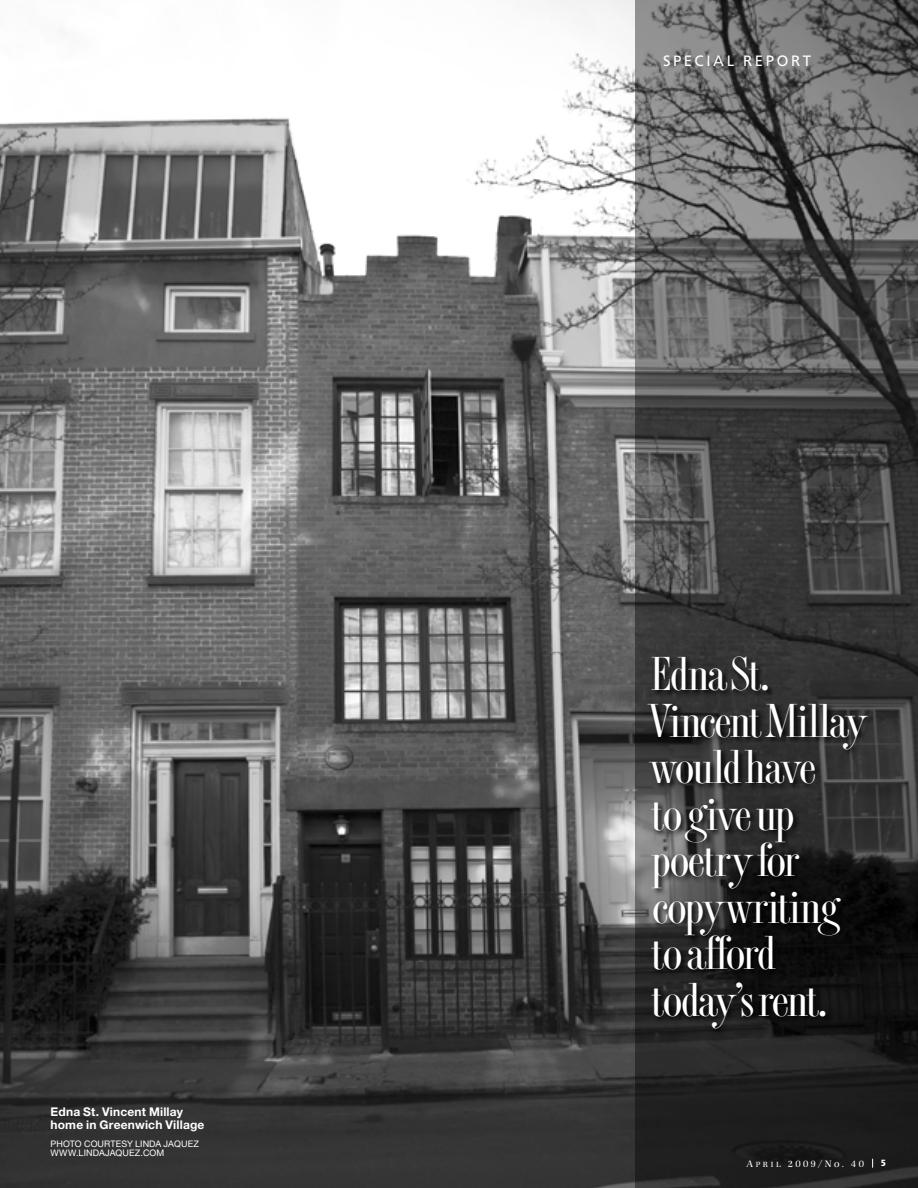
<style>
.page{position:relative;width:918px;height:1188px;background:#fff}
.page>*{position:absolute;margin:0;border:0;box-sizing:border-box;transform-origin:0 0}
.t1{font:49.5px/46.5px "Cg Torino Bd";letter-spacing:-.035em;color:#fff}
.t2{font:15px "Frutiger";letter-spacing:.175em;color:#fff}
.t3{font:700 12px/13.5px "Helvetica Neue";letter-spacing:.015em;color:#fff}
.t4{font:9px/9px "Helvetica Neue";letter-spacing:.015em;color:#fff}
.t5{font:300 9px "Zapf";letter-spacing:.285em;color:#fff}
.t6{font:900 condensed 9px "Frutiger LT Std";color:#fff}
.s1{font-family:"Zapf Light SC800";font-weight:400}
.s2{font-family:"Zapf Light SC800";font-weight:400;font-size:7.2px}
</style>
<div class="page">
<img style="left:0;top:0;width:635px;height:1188px">
<svg style="left:635px;top:0;width:283px;height:1188px;background:#4f4f4f"></svg>
<svg style="left:646px;top:655px;width:272px;height:434px;background:#262626"></svg>
<p class="t3" style="left:51px;top:1105px;width:155px">Edna St. Vincent Millay home in Greenwich Village</p>
<p class="t4" style="left:51px;top:1140px;width:150px">PHOTO COURTESY LINDA JAQUEZ<br>WWW.LINDAJAQUEZ.COM</p>
<p class="t2" style="left:663px;top:52px;width:150px">SPECIAL REPORT</p>
<p class="t1" style="left:648px;top:651px;width:222px">Edna St.<br>Vincent Millay would have<br>to give up poetry for copywriting to afford today’s rent.</p>
<p class="t5" style="left:746px;top:1157px;width:119px"><span class="s1">A</span><span class="s2">pril</span> 2009/No. 40</p>
<p class="t6" style="left:881px;top:1158px;width:6px">5</p>
</div>
